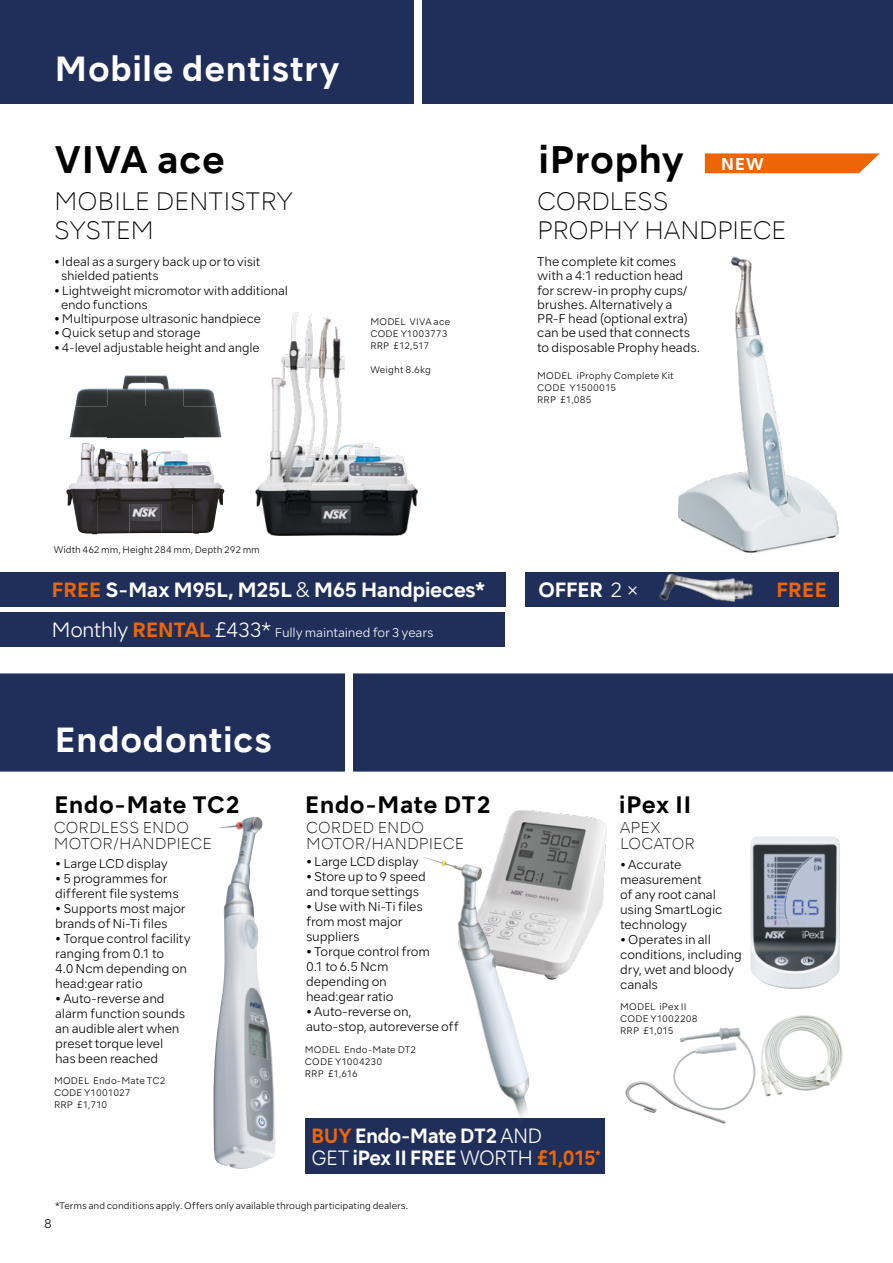
<style>
.page{position:relative;width:893px;height:1263px;background:#fff}
.page>*{position:absolute;margin:0;border:0;box-sizing:border-box;transform-origin:0 0}
.t1{font:700 36.3px "NSKTSRE";letter-spacing:.01em;color:#000}
.t2{font:700 33px "NSKTSRE";letter-spacing:.005em;color:#fff}
.t3{font:200 24px/28.5px "NSKTSRE";letter-spacing:-.02em;color:#000}
.t4{font:700 22.5px "NSKTSRE";letter-spacing:.01em;color:#000}
.t5{font:700 19.5px/22.5px "NSKTSRE";letter-spacing:-.035em;color:#fff;scale:.95 1}
.t6{font:700 19.5px "NSKTSRE";letter-spacing:-.035em;color:#fff}
.t7{font:700 19.5px "NSKTSRE";color:#ec6608}
.t8{font:700 16.2px "NSKTSRE";color:#fff}
.t9{font:200 15px/16.5px "NSKTSRE";color:#000}
.t10{font:300 12px/15px "NSKTSRE";letter-spacing:-.01em;color:#000}
.t11{font:300 12px "NSKTSRE";letter-spacing:-.015em;color:#fff}
.t12{font:300 11.7px/14.2px "NSKTSRE";letter-spacing:-.01em;color:#000}
.t13{font:300 9px/12px "NSKTSRE";letter-spacing:.005em;color:#000}
.s1{color:#ec6608}
.s2{font-weight:300}
.s3{font-size:19.5px}
.s4{font-weight:700;font-size:19.5px;color:#ec6608}
</style>
<div class="page">
<div style="left:0;top:0;width:893px;height:104px;background:#202f5a"></div>
<img style="left:625px;top:1081px;width:101px;height:43px">
<img style="left:761px;top:1015px;width:82px;height:82px">
<img style="left:670px;top:1027px;width:86px;height:86px">
<div style="left:0;top:612px;width:505px;height:34px;background:#202f5a"></div>
<div style="left:0;top:572px;width:505px;height:34px;background:#202f5a"></div>
<div style="left:526px;top:572px;width:313px;height:34px;background:#202f5a"></div>
<div style="left:305px;top:1118px;width:299px;height:55px;background:#202f5a"></div>
<div style="left:0;top:673px;width:893px;height:99px;background:#202f5a"></div>
<img style="left:80px;top:443px;width:18px;height:31px">
<img style="left:98px;top:449px;width:95px;height:25px">
<img style="left:193px;top:461px;width:20px;height:13px">
<img style="left:66px;top:475px;width:14px;height:29px">
<img style="left:98px;top:474px;width:126px;height:30px">
<img style="left:67px;top:504px;width:156px;height:30px">
<img style="left:75px;top:389px;width:33px;height:17px">
<img style="left:108px;top:375px;width:76px;height:31px">
<img style="left:183px;top:389px;width:33px;height:17px">
<img style="left:70px;top:406px;width:151px;height:31px">
<img style="left:255px;top:313px;width:163px;height:223px">
<img style="left:750px;top:836px;width:90px;height:153px">
<img style="left:678px;top:256px;width:161px;height:298px">
<img style="left:654px;top:573px;width:104px;height:34px">
<img style="left:213px;top:817px;width:62px;height:352px">
<img style="left:497px;top:810px;width:110px;height:170px">
<img style="left:423px;top:857px;width:107px;height:263px">
<div style="left:415px;top:0;width:7px;height:111px;background:#fff"></div>
<div style="left:346px;top:668px;width:7px;height:111px;background:#fff"></div>
<svg style="left:705px;top:153px;width:175px;height:20px;background:#ed721b"></svg>
<h2 class="t2" style="left:55px;top:46px;width:286px">Mobile dentistry</h2>
<h1 class="t1" style="left:55px;top:135px;width:172px">VIVA ace</h1>
<h1 class="t1" style="left:538px;top:135px;width:147px">iProphy</h1>
<h3 class="t3" style="left:54px;top:187px;width:241px">MOBILE DENTISTRY<br>SYSTEM</h3>
<h3 class="t3" style="left:537px;top:187px;width:251px">CORDLESS<br>PROPHY HANDPIECE</h3>
<h3 class="t8" style="left:721px;top:153px;width:44px">NEW</h3>
<p class="t12" style="left:61px;top:255px;width:201px;text-indent:-7px">• Ideal as a surgery back up or to visit shielded patients</p>
<p class="t12" style="left:61px;top:283px;width:229px;text-indent:-7px">• Lightweight micromotor with additional endo functions</p>
<p class="t12" style="left:54px;top:312px;width:208px">• Multipurpose ultrasonic handpiece</p>
<p class="t12" style="left:54px;top:326px;width:148px">• Quick setup and storage</p>
<p class="t12" style="left:54px;top:340px;width:207px">• 4-level adjustable height and angle</p>
<p class="t13" style="left:370px;top:316px;width:81px">MODEL VIVA ace<br>CODE Y1003773<br>RRP £12,517</p>
<p class="t13" style="left:370px;top:364px;width:62px">Weight 8.6kg</p>
<p class="t10" style="left:537px;top:255px;width:164px;line-height:14.2px">The complete kit comes with a 4:1 reduction head for screw-in prophy cups/ brushes. Alternatively a<br>PR-F head (optional extra) can be used that connects to disposable Prophy heads.</p>
<p class="t13" style="left:537px;top:369px;width:138px">MODEL iProphy Complete Kit<br>CODE Y1500015<br>RRP £1,085</p>
<p class="t13" style="left:54px;top:543px;width:208px">Width 462 mm, Height 284 mm, Depth 292 mm</p>
<h3 class="t6" style="left:52px;top:576px;width:435px"><span class="s1">FREE</span> S-Max M95L, M25L <span class="s2">&amp;</span> M65 Handpieces*</h3>
<p class="t11" style="left:52px;top:624px;width:383px"><span class="s3">Monthly</span> <span class="s4">RENTAL</span> <span class="s3">£433*</span> Fully maintained for 3 years</p>
<h2 class="t2" style="left:55px;top:717px;width:219px">Endodontics</h2>
<h3 class="t6" style="left:538px;top:577px;width:102px">OFFER <span class="s2">2 ×</span></h3>
<h3 class="t7" style="left:776px;top:577px;width:53px">FREE</h3>
<h3 class="t4" style="left:54px;top:789px;width:188px">Endo-Mate TC2</h3>
<h3 class="t4" style="left:305px;top:789px;width:187px">Endo-Mate DT2</h3>
<h3 class="t4" style="left:619px;top:789px;width:74px">iPex II</h3>
<p class="t9" style="left:54px;top:819px;width:160px">CORDLESS ENDO<br>MOTOR/HANDPIECE</p>
<p class="t9" style="left:306px;top:819px;width:160px">CORDED ENDO<br>MOTOR/HANDPIECE</p>
<p class="t9" style="left:620px;top:819px;width:76px">APEX<br>LOCATOR</p>
<p class="t10" style="left:55px;top:855px;width:114px">• Large LCD display</p>
<p class="t10" style="left:55px;top:870px;width:125px">• 5 programmes for different file systems</p>
<p class="t10" style="left:55px;top:900px;width:132px">• Supports most major brands of Ni-Ti files</p>
<p class="t10" style="left:55px;top:930px;width:137px">• Torque control facility ranging from 0.1 to<br>4.0 Ncm depending on head:gear ratio</p>
<p class="t10" style="left:55px;top:990px;width:131px">• Auto-reverse and alarm function sounds an audible alert when preset torque level has been reached</p>
<p class="t13" style="left:54px;top:1075px;width:113px">MODEL Endo-Mate TC2<br>CODE Y1001027<br>RRP £1,710</p>
<p class="t10" style="left:306px;top:854px;width:114px">• Large LCD display</p>
<p class="t10" style="left:306px;top:869px;width:121px">• Store up to 9 speed and torque settings</p>
<p class="t10" style="left:306px;top:899px;width:118px">• Use with Ni-Ti files from most major suppliers</p>
<p class="t10" style="left:306px;top:944px;width:125px">• Torque control from<br>0.1 to 6.5 Ncm depending on head:gear ratio</p>
<p class="t10" style="left:306px;top:1004px;width:154px">• Auto-reverse on, auto-stop, autoreverse off</p>
<p class="t13" style="left:305px;top:1043px;width:113px">MODEL Endo-Mate DT2<br>CODE Y1004230<br>RRP £1,616</p>
<h3 class="t5" style="left:311px;top:1124px;width:306px"><span class="s1">BUY</span> Endo-Mate DT2 <span class="s2">AND<br>GET</span> iPex II FREE <span class="s2">WORTH</span> <span class="s1">£1,015</span><sup>*</sup></h3>
<p class="t13" style="left:55px;top:1199px;width:354px">*Terms and conditions apply. Offers only available through participating dealers.</p>
<p class="t10" style="left:44px;top:1216px;width:9px">8</p>
<p class="t10" style="left:620px;top:857px;width:104px">• Accurate measurement<br>of any root canal using SmartLogic technology</p>
<p class="t10" style="left:620px;top:932px;width:123px">• Operates in all conditions, including dry, wet and bloody canals</p>
<p class="t13" style="left:620px;top:1001px;width:79px">MODEL iPex II<br>CODE Y1002208<br>RRP £1,015</p>
</div>
